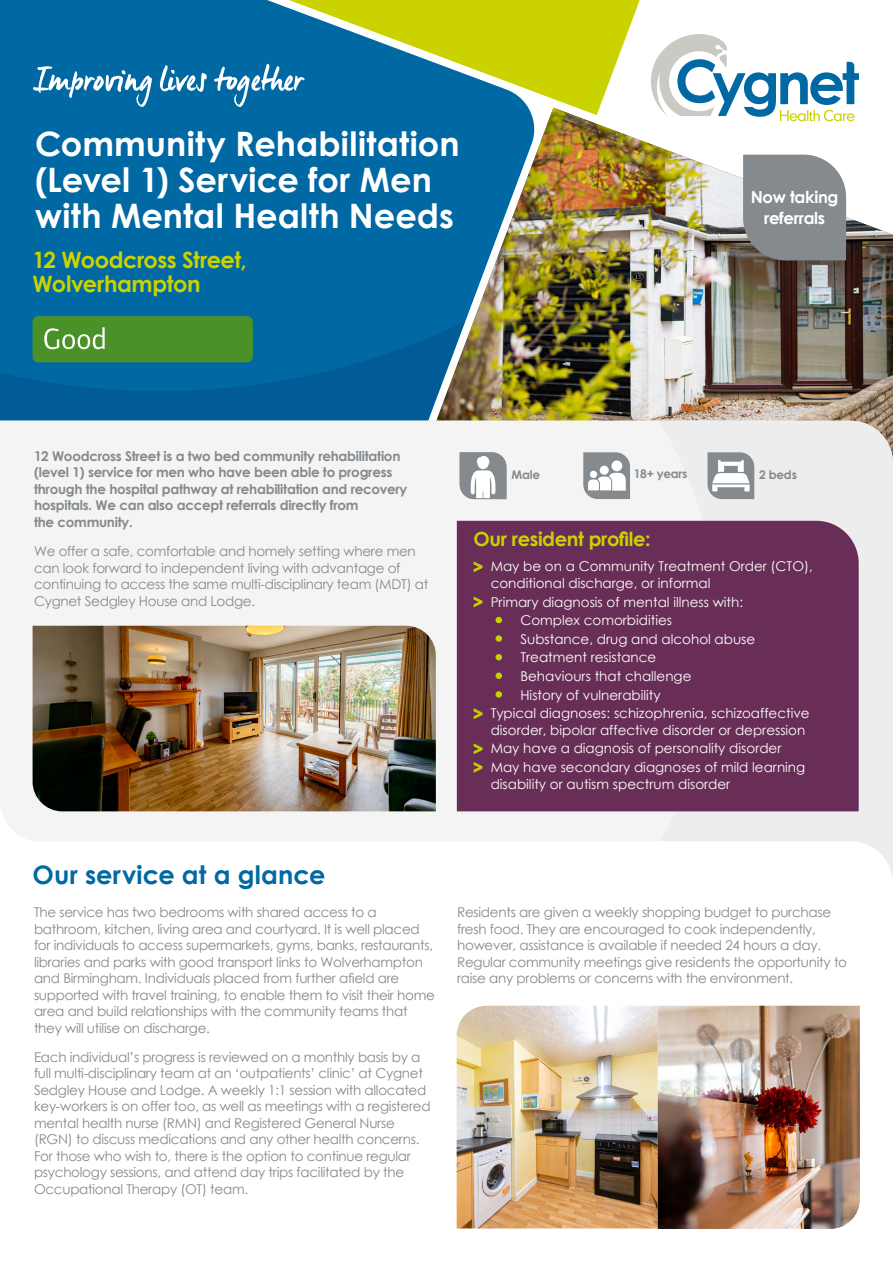
<style>
.page{position:relative;width:893px;height:1263px;background:#fff}
.page>*{position:absolute;margin:0;border:0;box-sizing:border-box;transform-origin:0 0}
.t1{font:700 33.6px/36px "Century Gothic";letter-spacing:.005em;color:#fff}
.t2{font:700 25.5px "Century Gothic";letter-spacing:.005em;color:#0068a3}
.t3{font:700 22.5px/24px "Century Gothic";letter-spacing:-.02em;color:#cad200}
.t4{font:700 19.5px "Century Gothic";letter-spacing:-.02em;color:#cad200}
.t5{font:700 16.5px/21px "Century Gothic";letter-spacing:-.02em;color:#fff;text-align:center}
.t6{font:13.5px/16.5px "Century Gothic";letter-spacing:-.02em;color:#848a8e}
.t7{font:13.5px/18.6px "Century Gothic";color:#fff}
.t8{font:700 13.5px/16.5px "Century Gothic";letter-spacing:-.02em;color:#848a8e}
.t9{font:700 12px "Century Gothic";letter-spacing:-.02em;color:#848a8e}
.s1{font-family:"Avant Garde ITC";font-weight:600;font-size:18px;color:#cad200}
.s2{font-weight:700;font-size:18px;color:#cad200}
</style>
<div class="page">
<div style="left:0;top:0;width:425px;height:153px;background:#0068a3"></div>
<svg style="left:0;top:153px;width:425px;height:268px;background:#0066a0"></svg>
<img style="left:426px;top:115px;width:467px;height:306px">
<svg style="left:649px;top:34px;width:210px;height:87px"></svg>
<div style="left:4px;top:817px;width:655px;height:24px;background:#f4f4f4"></div>
<svg style="left:215px;top:0;width:486px;height:115px"></svg>
<div style="left:0;top:421px;width:659px;height:396px;background:#f4f4f4"></div>
<div style="left:659px;top:421px;width:234px;height:420px;background:#ededed"></div>
<svg style="left:743px;top:155px;width:103px;height:105px;background:#878c8f"></svg>
<svg style="left:707px;top:452px;width:47px;height:47px"></svg>
<svg style="left:460px;top:452px;width:46px;height:47px"></svg>
<svg style="left:583px;top:452px;width:47px;height:47px"></svg>
<div style="left:590px;top:471px;width:7px;height:7px;background:#fff;border-radius:50%"></div>
<img style="left:33px;top:626px;width:403px;height:185px">
<div style="left:457px;top:521px;width:402px;height:290px;background:#682e57"></div>
<img style="left:457px;top:1006px;width:403px;height:223px">
<div style="left:33px;top:316px;width:220px;height:46px;background:#4a9228;border-radius:6px"></div>
<svg style="left:44px;top:327px;width:61px;height:22px"></svg>
<svg style="left:33px;top:66px;width:119px;height:41px"></svg>
<svg style="left:160px;top:65px;width:47px;height:27px"></svg>
<svg style="left:214px;top:64px;width:91px;height:43px;background:#3788b6"></svg>
<h1 class="t1" style="left:35px;top:124px;width:426px">Community Rehabilitation (Level 1) Service for Men with Mental Health Needs</h1>
<h3 class="t3" style="left:33px;top:247px;width:216px">12 Woodcross Street,<br>Wolverhampton</h3>
<p class="t5" style="left:751px;top:186px;width:89px">Now taking referrals</p>
<p class="t8" style="left:34px;top:447px;width:375px">12 Woodcross Street is a two bed community rehabilitation (level 1) service for men who have been able to progress through the hospital pathway at rehabilitation and recovery hospitals. We can also accept referrals directly from<br>the community.</p>
<p class="t6" style="left:34px;top:543px;width:396px">We offer a safe, comfortable and homely setting where men can look forward to independent living with advantage of continuing to access the same multi-disciplinary team (MDT) at Cygnet Sedgley House and Lodge.</p>
<h2 class="t2" style="left:33px;top:856px;width:294px">Our service at a glance</h2>
<p class="t9" style="left:512px;top:465px;width:30px">Male</p>
<p class="t9" style="left:634px;top:465px;width:55px">18+ years</p>
<p class="t9" style="left:759px;top:466px;width:39px">2 beds</p>
<h3 class="t4" style="left:474px;top:524px;width:179px">Our resident profile:</h3>
<p class="t7" style="left:491px;top:558px;width:324px;line-height:16.5px;text-indent:-17px"><span class="s1">&gt;</span> May be on a Community Treatment Order (CTO), conditional discharge, or informal</p>
<p class="t7" style="left:474px;top:592px;width:271px"><span class="s1">&gt;</span> Primary diagnosis of mental illness with:</p>
<p class="t7" style="left:493px;top:611px;width:180px"><span class="s2">•</span> Complex comorbidities</p>
<p class="t7" style="left:493px;top:629px;width:263px"><span class="s2">•</span> Substance, drug and alcohol abuse</p>
<p class="t7" style="left:493px;top:648px;width:164px"><span class="s2">•</span> Treatment resistance</p>
<p class="t7" style="left:493px;top:667px;width:200px"><span class="s2">•</span> Behaviours that challenge</p>
<p class="t7" style="left:474px;top:685px;width:337px;text-indent:20px"><span class="s2">•</span> History of vulnerability<br><span class="s1">&gt;</span> Typical diagnoses: schizophrenia, schizoaffective</p>
<p class="t7" style="left:474px;top:720px;width:333px;text-indent:17px">disorder, bipolar affective disorder or depression <span class="s1">&gt;</span> May have a diagnosis of personality disorder<br><span class="s1">&gt;</span> May have secondary diagnoses of mild learning</p>
<p class="t7" style="left:491px;top:774px;width:241px">disability or autism spectrum disorder</p>
<p class="t6" style="left:34px;top:904px;width:402px">The service has two bedrooms with shared access to a bathroom, kitchen, living area and courtyard. It is well placed for individuals to access supermarkets, gyms, banks, restaurants, libraries and parks with good transport links to Wolverhampton and Birmingham. Individuals placed from further afield are supported with travel training, to enable them to visit their home area and build relationships with the community teams that they will utilise on discharge.</p>
<p class="t6" style="left:34px;top:1048px;width:398px">Each individual’s progress is reviewed on a monthly basis by a full multi-disciplinary team at an ‘outpatients’ clinic’ at Cygnet Sedgley House and Lodge. A weekly 1:1 session with allocated key-workers is on offer too, as well as meetings with a registered mental health nurse (RMN) and Registered General Nurse (RGN) to discuss medications and any other health concerns.<br>For those who wish to, there is the option to continue regular psychology sessions, and attend day trips facilitated by the Occupational Therapy (OT) team.</p>
<p class="t6" style="left:457px;top:904px;width:391px">Residents are given a weekly shopping budget to purchase fresh food. They are encouraged to cook independently, however, assistance is available if needed 24 hours a day.<br>Regular community meetings give residents the opportunity to raise any problems or concerns with the environment.</p>
</div>
